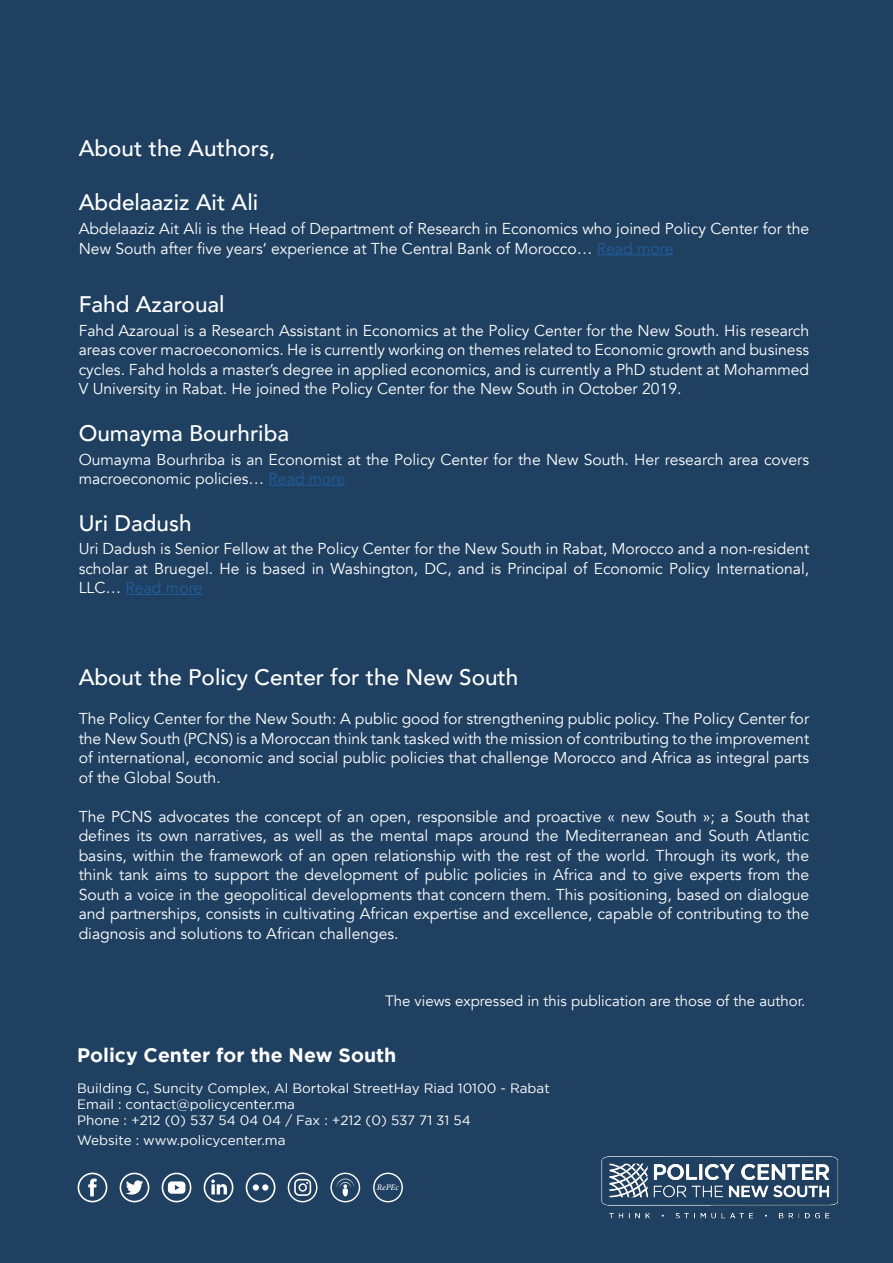
<style>
.page{position:relative;width:893px;height:1263px;background:#1f4060}
.page>*{position:absolute;margin:0;border:0;box-sizing:border-box;transform-origin:0 0}
.t1{font:500 22.5px "Avenir";color:#fff}
.t2{font:700 19.5px "Gotham";color:#fff}
.t3{font:15.75px/19.5px "Avenir";color:#fff;text-align:justify}
.t4{font:15px "Avenir";color:#fff}
.t5{font:13.5px/16.2px "Gotham";color:#fff}
.t6{font:italic 12px "Adobe Arabic";color:#fff}
.s1{color:#215e9e}
</style>
<div class="page">
<svg style="left:78px;top:1172px;width:29px;height:30px"></svg>
<svg style="left:120px;top:1172px;width:29px;height:30px"></svg>
<svg style="left:162px;top:1172px;width:29px;height:30px"></svg>
<svg style="left:204px;top:1172px;width:29px;height:30px"></svg>
<svg style="left:246px;top:1172px;width:29px;height:30px"></svg>
<svg style="left:288px;top:1172px;width:29px;height:30px"></svg>
<svg style="left:330px;top:1172px;width:30px;height:30px"></svg>
<svg style="left:373px;top:1172px;width:30px;height:30px"></svg>
<hr style="left:597px;top:254px;width:77px;height:1px;background:#215e9e">
<hr style="left:269px;top:485px;width:76px;height:1px;background:#215e9e">
<hr style="left:126px;top:594px;width:76px;height:1px;background:#215e9e">
<img style="left:601px;top:1156px;width:238px;height:63px">
<h1 class="t1" style="left:79px;top:129px;width:198px">About the Authors,</h1>
<h1 class="t1" style="left:79px;top:183px;width:181px">Abdelaaziz Ait Ali</h1>
<p class="t3" style="left:79px;top:219px;width:732px">Abdelaaziz Ait Ali is the Head of Department of Research in Economics who joined Policy Center for the<br>New South after five years’ experience at The Central Bank of Morocco… <span class="s1">Read more</span></p>
<h1 class="t1" style="left:79px;top:285px;width:147px">Fahd Azaroual</h1>
<p class="t3" style="left:79px;top:321px;width:732px">Fahd Azaroual is a Research Assistant in Economics at the Policy Center for the New South. His research areas cover macroeconomics. He is currently working on themes related to Economic growth and business cycles. Fahd holds a master’s degree in applied economics, and is currently a PhD student at Mohammed V University in Rabat. He joined the Policy Center for the New South in October 2019.</p>
<h1 class="t1" style="left:79px;top:413px;width:212px">Oumayma Bourhriba</h1>
<p class="t3" style="left:79px;top:450px;width:732px">Oumayma Bourhriba is an Economist at the Policy Center for the New South. Her research area covers macroeconomic policies… <span class="s1">Read more</span></p>
<h1 class="t1" style="left:79px;top:503px;width:114px">Uri Dadush</h1>
<p class="t3" style="left:79px;top:539px;width:732px">Uri Dadush is Senior Fellow at the Policy Center for the New South in Rabat, Morocco and a non-resident scholar at Bruegel. He is based in Washington, DC, and is Principal of Economic Policy International, LLC… <span class="s1">Read more</span></p>
<h1 class="t1" style="left:79px;top:658px;width:441px">About the Policy Center for the New South</h1>
<p class="t3" style="left:79px;top:709px;width:732px">The Policy Center for the New South: A public good for strengthening public policy. The Policy Center for the New South (PCNS) is a Moroccan think tank tasked with the mission of contributing to the improvement of international, economic and social public policies that challenge Morocco and Africa as integral parts of the Global South.</p>
<p class="t3" style="left:79px;top:807px;width:732px">The PCNS advocates the concept of an open, responsible and proactive « new South »; a South that defines its own narratives, as well as the mental maps around the Mediterranean and South Atlantic basins, within the framework of an open relationship with the rest of the world. Through its work, the think tank aims to support the development of public policies in Africa and to give experts from the South a voice in the geopolitical developments that concern them. This positioning, based on dialogue and partnerships, consists in cultivating African expertise and excellence, capable of contributing to the diagnosis and solutions to African challenges.</p>
<p class="t4" style="left:385px;top:992px;width:422px">The views expressed in this publication are those of the author.</p>
<p class="t2" style="left:77px;top:1043px;width:321px">Policy Center for the New South</p>
<p class="t5" style="left:77px;top:1080px;width:474px">Building C, Suncity Complex, Al Bortokal StreetHay Riad 10100 - Rabat<br>Email : contact@policycenter.ma<br>Phone : +212 (0) 537 54 04 04 / Fax : +212 (0) 537 71 31 54</p>
<p class="t5" style="left:77px;top:1132px;width:210px">Website : www.policycenter.ma</p>
<p class="t6" style="left:377px;top:1179px;width:23px">RePEc</p>
</div>
